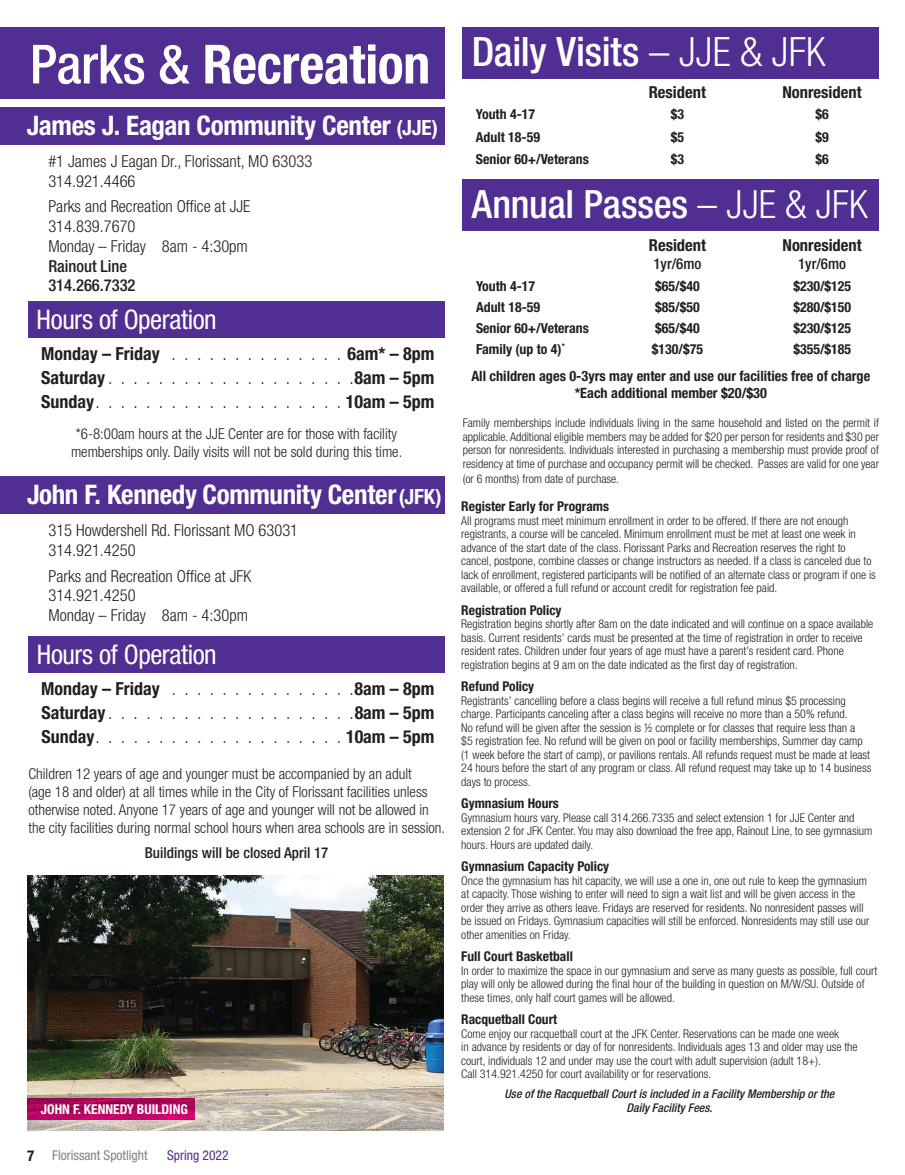
<style>
.page{position:relative;width:905px;height:1175px;background:#fff}
.page>*{position:absolute;margin:0;border:0;box-sizing:border-box;transform-origin:0 0}
.t1{font:700 condensed 54px "Helvetica Neue";letter-spacing:-.01em;color:#fff}
.t2{font:500 condensed 40.5px "Helvetica Neue";letter-spacing:-.01em;color:#fff}
.t3{font:500 condensed 39px "Helvetica Neue";letter-spacing:-.01em;color:#fff}
.t4{font:700 condensed 27px "Helvetica Neue";letter-spacing:-.01em;color:#fff}
.t5{font:condensed 27px "Helvetica Neue";letter-spacing:-.015em;color:#fff}
.t6{font:300 condensed 18px/24px "Helvetica Neue";color:#231f20;text-align:justify}
.t7{font:300 condensed 16.5px/19.8px "Helvetica Neue";color:#231f20}
.t8{font:700 condensed 16.5px "Helvetica Neue";color:#231f20}
.t9{font:500 condensed 16.5px/19.8px "Helvetica Neue";color:#231f20}
.t10{font:300 condensed 15px/18px "Helvetica Neue";color:#231f20}
.t11{font:500 condensed 15px "Helvetica Neue";color:#231f20}
.t12{font:700 condensed 14.25px/17.1px "Helvetica Neue";color:#231f20;text-align:center}
.t13{font:700 condensed 13.8px/21px "Helvetica Neue";color:#231f20}
.t14{font:700 condensed 13.5px "Helvetica Neue";color:#231f20}
.t15{font:700 condensed 13.5px "Helvetica Neue";color:#fff}
.t16{font:condensed 13.5px "Helvetica Neue";color:#808285}
.t17{font:condensed 13.5px "Helvetica Neue";color:#502e92}
.t18{font:300 condensed 12px/13.5px "Helvetica Neue";color:#231f20}
.t19{font:italic 500 condensed 12px/14.4px "Helvetica Neue";color:#231f20;text-align:center}
.s1{font-weight:500}
.s2{font-size:21px}
.s3{font-weight:700}
.s4{font-weight:700;font-size:15px;color:#231f20}
.s5{font-weight:300}
</style>
<div class="page">
<div style="left:462px;top:179px;width:416px;height:52px;background:#502e92"></div>
<div style="left:28px;top:301px;width:417px;height:37px;background:#502e92"></div>
<div style="left:0;top:107px;width:444px;height:38px;background:#502e92"></div>
<div style="left:0;top:27px;width:444px;height:72px;background:#502e92"></div>
<div style="left:28px;top:636px;width:417px;height:37px;background:#502e92"></div>
<div style="left:0;top:476px;width:444px;height:38px;background:#502e92"></div>
<div style="left:462px;top:28px;width:416px;height:51px;background:#502e92"></div>
<img style="left:27px;top:875px;width:416px;height:255px">
<svg style="left:27px;top:1098px;width:168px;height:22px;background:#b2055e"></svg>
<h1 class="t1" style="left:30px;top:32px;width:402px"><span class="s1">Parks &amp;</span> Recreation</h1>
<h3 class="t4" style="left:27px;top:109px;width:413px">James J. Eagan Community Center <span class="s2">(JJE)</span></h3>
<h3 class="t7" style="left:48px;top:151px;width:265px">#1 James J Eagan Dr., Florissant, MO 63033<br>314.921.4466</h3>
<h3 class="t7" style="left:48px;top:196px;width:203px">Parks and Recreation Office at JJE<br>314.839.7670<br>Monday – Friday 8am - 4:30pm</h3>
<h3 class="t9" style="left:48px;top:256px;width:89px">Rainout Line<br>314.266.7332</h3>
<h3 class="t5" style="left:37px;top:303px;width:181px">Hours of Operation</h3>
<h3 class="t6" style="left:41px;top:341px;width:395px;text-indent:306px"><span class="s3">6am* – 8pm Saturday</span>................... <span class="s3">8am – 5pm Sunday</span> ....................<span class="s3">10am – 5pm</span></h3>
<p class="t10" style="left:71px;top:425px;width:333px;text-align:center">*6-8:00am hours at the JJE Center are for those with facility memberships only. Daily visits will not be sold during this time.</p>
<h3 class="t4" style="left:27px;top:478px;width:416px">John F. Kennedy Community Center<span class="s2">(JFK)</span></h3>
<h3 class="t7" style="left:48px;top:520px;width:251px">315 Howdershell Rd. Florissant MO 63031<br>314.921.4250</h3>
<h3 class="t7" style="left:48px;top:565px;width:204px">Parks and Recreation Office at JFK<br>314.921.4250<br>Monday – Friday 8am - 4:30pm</h3>
<h3 class="t5" style="left:37px;top:638px;width:181px">Hours of Operation</h3>
<h3 class="t6" style="left:41px;top:676px;width:395px;text-indent:313px"><span class="s3">8am – 8pm Saturday</span>................... <span class="s3">8am – 5pm Sunday</span> ....................<span class="s3">10am – 5pm</span></h3>
<p class="t10" style="left:28px;top:764px;width:418px">Children 12 years of age and younger must be accompanied by an adult<br>(age 18 and older) at all times while in the City of Florissant facilities unless otherwise noted. Anyone 17 years of age and younger will not be allowed in the city facilities during normal school hours when area schools are in session.</p>
<p class="t11" style="left:145px;top:844px;width:185px">Buildings will be closed April 17</p>
<p class="t15" style="left:41px;top:1101px;width:148px">JOHN F. KENNEDY BUILDING</p>
<p class="t16" style="left:27px;top:1147px;width:122px"><span class="s4">7</span> Florissant Spotlight</p>
<p class="t17" style="left:167px;top:1147px;width:63px">Spring 2022</p>
<h2 class="t2" style="left:471px;top:28px;width:355px">Daily Visits <span class="s5">– JJE &amp; JFK</span></h2>
<p class="t13" style="left:476px;top:103px;width:114px;line-height:22.5px">Youth 4-17<br>Adult 18-59<br>Senior 60+/Veterans</p>
<p class="t13" style="left:670px;top:103px;width:15px;line-height:22.5px;text-align:justify">$3 $5 $3</p>
<p class="t13" style="left:815px;top:103px;width:15px;line-height:22.5px;text-align:justify">$6 $9 $6</p>
<h3 class="t8" style="left:648px;top:82px;width:59px">Resident</h3>
<h3 class="t8" style="left:782px;top:82px;width:81px">Nonresident</h3>
<h3 class="t3" style="left:472px;top:181px;width:397px">Annual Passes <span class="s5">– JJE &amp; JFK</span></h3>
<h3 class="t8" style="left:649px;top:235px;width:59px">Resident</h3>
<p class="t11" style="left:653px;top:255px;width:49px">1yr/6mo</p>
<h3 class="t8" style="left:782px;top:235px;width:81px">Nonresident</h3>
<p class="t11" style="left:798px;top:255px;width:49px">1yr/6mo</p>
<p class="t13" style="left:476px;top:275px;width:114px">Youth 4-17<br>Adult 18-59<br>Senior 60+/Veterans<br>Family (up to 4)<sup>*</sup></p>
<p class="t13" style="left:652px;top:275px;width:53px">$65/$40 $85/$50 $65/$40 $130/$75</p>
<p class="t13" style="left:793px;top:275px;width:59px;text-align:justify">$230/$125 $280/$150 $230/$125 $355/$185</p>
<p class="t12" style="left:471px;top:367px;width:400px">All children ages 0-3yrs may enter and use our facilities free of charge *Each additional member $20/$30</p>
<p class="t18" style="left:462px;top:416px;width:418px;text-align:justify">Family memberships include individuals living in the same household and listed on the permit if applicable. Additional eligible members may be added for $20 per person for residents and $30 per person for nonresidents. Individuals interested in purchasing a membership must provide proof of residency at time of purchase and occupancy permit will be checked. Passes are valid for one year</p>
<p class="t18" style="left:462px;top:471px;width:158px">(or 6 months) from date of purchase.</p>
<p class="t14" style="left:461px;top:498px;width:149px">Register Early for Programs</p>
<p class="t18" style="left:461px;top:513px;width:416px">All programs must meet minimum enrollment in order to be offered. If there are not enough registrants, a course will be canceled. Minimum enrollment must be met at least one week in advance of the start date of the class. Florissant Parks and Recreation reserves the right to cancel, postpone, combine classes or change instructors as needed. If a class is canceled due to lack of enrollment, registered participants will be notified of an alternate class or program if one is available, or offered a full refund or account credit for registration fee paid.</p>
<p class="t14" style="left:461px;top:601px;width:102px">Registration Policy</p>
<p class="t18" style="left:461px;top:617px;width:413px">Registration begins shortly after 8am on the date indicated and will continue on a space available basis. Current residents’ cards must be presented at the time of registration in order to receive resident rates. Children under four years of age must have a parent’s resident card. Phone registration begins at 9 am on the date indicated as the first day of registration.</p>
<p class="t14" style="left:461px;top:678px;width:74px">Refund Policy</p>
<p class="t18" style="left:461px;top:693px;width:411px">Registrants’ cancelling before a class begins will receive a full refund minus $5 processing charge. Participants canceling after a class begins will receive no more than a 50% refund.<br>No refund will be given after the session is ½ complete or for classes that require less than a<br>$5 registration fee. No refund will be given on pool or facility memberships, Summer day camp (1 week before the start of camp), or pavilions rentals. All refunds request must be made at least 24 hours before the start of any program or class. All refund request may take up to 14 business days to process.</p>
<p class="t14" style="left:461px;top:795px;width:99px">Gymnasium Hours</p>
<p class="t18" style="left:461px;top:810px;width:412px">Gymnasium hours vary. Please call 314.266.7335 and select extension 1 for JJE Center and extension 2 for JFK Center. You may also download the free app, Rainout Line, to see gymnasium hours. Hours are updated daily.</p>
<p class="t14" style="left:461px;top:858px;width:149px">Gymnasium Capacity Policy</p>
<p class="t18" style="left:461px;top:873px;width:410px">Once the gymnasium has hit capacity, we will use a one in, one out rule to keep the gymnasium at capacity. Those wishing to enter will need to sign a wait list and will be given access in the order they arrive as others leave. Fridays are reserved for residents. No nonresident passes will be issued on Fridays. Gymnasium capacities will still be enforced. Nonresidents may still use our other amenities on Friday.</p>
<p class="t14" style="left:461px;top:948px;width:113px">Full Court Basketball</p>
<p class="t18" style="left:461px;top:963px;width:417px">In order to maximize the space in our gymnasium and serve as many guests as possible, full court play will only be allowed during the final hour of the building in question on M/W/SU. Outside of these times, only half court games will be allowed.</p>
<p class="t14" style="left:461px;top:1011px;width:97px">Racquetball Court</p>
<p class="t18" style="left:461px;top:1026px;width:398px">Come enjoy our racquetball court at the JFK Center. Reservations can be made one week<br>in advance by residents or day of for nonresidents. Individuals ages 13 and older may use the court, individuals 12 and under may use the court with adult supervision (adult 18+).<br>Call 314.921.4250 for court availability or for reservations.</p>
<p class="t19" style="left:504px;top:1086px;width:331px">Use of the Racquetball Court is included in a Facility Membership or the<br>Daily Facility Fees.</p>
</div>
